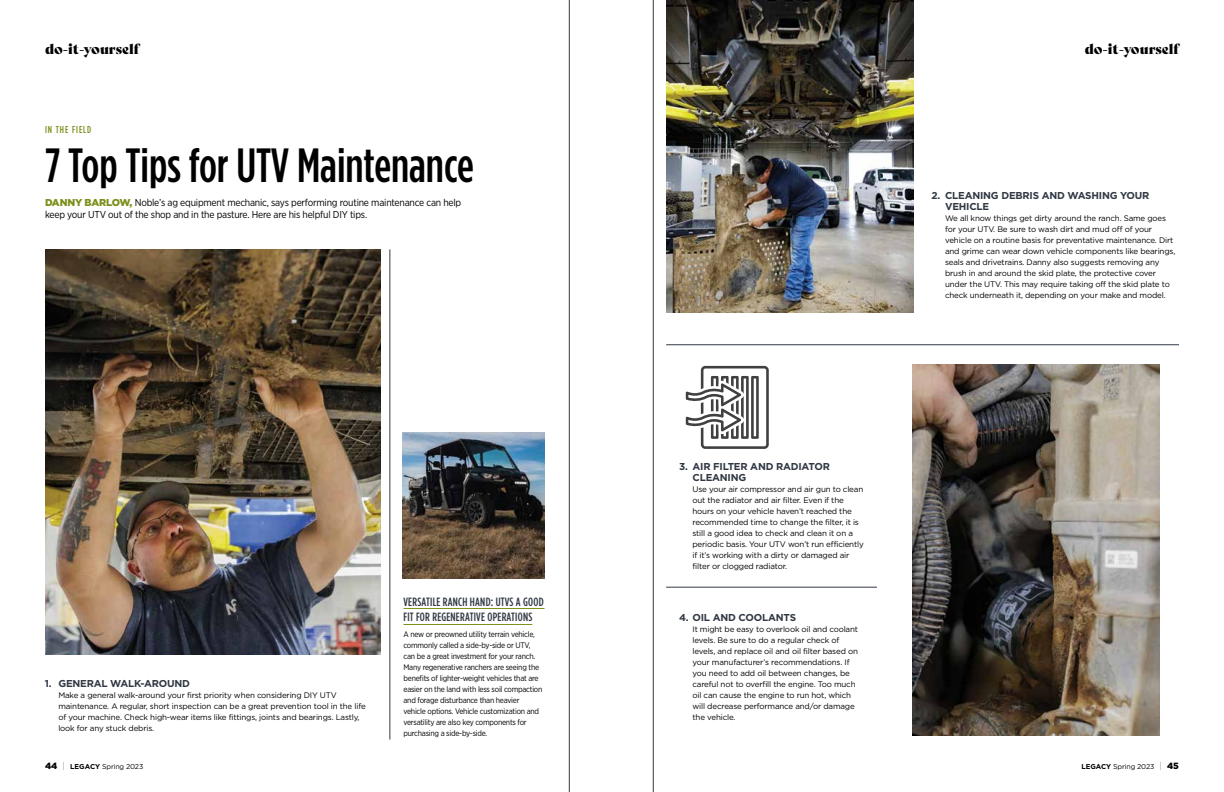
<style>
.page{position:relative;width:1224px;height:792px;background:#fff}
.page>*{position:absolute;margin:0;border:0;box-sizing:border-box;transform-origin:0 0}
.t1{font:500 48px "Gotham Condensed";color:#000}
.t2{font:14px "Bely Display";color:#000}
.t3{font:500 12px/16px "Gotham Condensed";letter-spacing:.02em;color:#303843}
.t4{font:10px/12px "Gotham Narrow";letter-spacing:-.02em;color:#000}
.t5{font:700 10px/11px "Gotham";letter-spacing:-.02em;color:#303843}
.t6{font:500 10px "Gotham Condensed";letter-spacing:.1em;color:#7c901c}
.t7{font:8px/11px "Gotham";letter-spacing:-.02em;color:#000}
.t8{font:8px/11px "Gotham Narrow";letter-spacing:-.03em;color:#000}
.t9{font:7px "Gotham";letter-spacing:-.02em;color:#000}
.s1{font-family:"Gotham";font-weight:900;color:#7c901c}
.s2{font-weight:900;font-size:9px}
.s3{font-weight:100;font-size:9px}
.s4{font-weight:700}
</style>
<div class="page">
<hr style="left:569px;top:0;width:1px;height:792px;background:#303843">
<hr style="left:653px;top:0;width:1px;height:792px;background:#303843">
<hr style="left:666px;top:345px;width:513px;height:1px;background:#303843">
<hr style="left:666px;top:587px;width:211px;height:1px;background:#303843">
<hr style="left:390px;top:249px;width:1px;height:491px;background:#303843">
<hr style="left:404px;top:608px;width:140px;height:1px;background:#7c901c">
<hr style="left:404px;top:624px;width:128px;height:1px;background:#7c901c">
<img style="left:45px;top:249px;width:336px;height:405px">
<img style="left:666px;top:0;width:248px;height:313px">
<svg style="left:686px;top:366px;width:83px;height:83px"></svg>
<img style="left:912px;top:364px;width:248px;height:372px">
<img style="left:402px;top:433px;width:142px;height:145px">
<h2 class="t2" style="left:45px;top:38px;width:96px">do-it-yourself</h2>
<h2 class="t2" style="left:1085px;top:38px;width:96px">do-it-yourself</h2>
<p class="t6" style="left:45px;top:123px;width:48px">IN THE FIELD</p>
<h1 class="t1" style="left:45px;top:138px;width:431px">7 Top Tips for UTV Maintenance</h1>
<p class="t4" style="left:45px;top:196px;width:418px"><span class="s1">DANNY BARLOW,</span> Noble’s ag equipment mechanic, says performing routine maintenance can help keep your UTV out of the shop and in the pasture. Here are his helpful DIY tips.</p>
<p class="t5" style="left:945px;top:190px;width:206px;text-indent:-14px">2. CLEANING DEBRIS AND WASHING YOUR<br>VEHICLE</p>
<p class="t7" style="left:945px;top:212px;width:232px">We all know things get dirty around the ranch. Same goes for your UTV. Be sure to wash dirt and mud off of your vehicle on a routine basis for preventative maintenance. Dirt and grime can wear down vehicle components like bearings, seals and drivetrains. Danny also suggests removing any brush in and around the skid plate, the protective cover under the UTV. This may require taking off the skid plate to check underneath it, depending on your make and model.</p>
<p class="t5" style="left:45px;top:678px;width:147px">1. GENERAL WALK-AROUND</p>
<p class="t7" style="left:58px;top:690px;width:309px">Make a general walk-around your first priority when considering DIY UTV maintenance. A regular, short inspection can be a great prevention tool in the life of your machine. Check high-wear items like fittings, joints and bearings. Lastly, look for any stuck debris.</p>
<h3 class="t3" style="left:404px;top:593px;width:142px">VERSATILE RANCH HAND: UTVS A GOOD<br>FIT FOR REGENERATIVE OPERATIONS</h3>
<p class="t8" style="left:404px;top:628px;width:140px">A new or preowned utility terrain vehicle, commonly called a side-by-side or UTV, can be a great investment for your ranch.<br>Many regenerative ranchers are seeing the benefits of lighter-weight vehicles that are easier on the land with less soil compaction and forage disturbance than heavier vehicle options. Vehicle customization and versatility are also key components for purchasing a side-by-side.</p>
<p class="t5" style="left:692px;top:461px;width:139px;text-indent:-14px">3. AIR FILTER AND RADIATOR<br>CLEANING</p>
<p class="t7" style="left:692px;top:484px;width:173px">Use your air compressor and air gun to clean out the radiator and air filter. Even if the hours on your vehicle haven’t reached the recommended time to change the filter, it is still a good idea to check and clean it on a periodic basis. Your UTV won’t run efficiently if it’s working with a dirty or damaged air filter or clogged radiator.</p>
<p class="t5" style="left:679px;top:612px;width:119px">4. OIL AND COOLANTS</p>
<p class="t7" style="left:692px;top:624px;width:167px">It might be easy to overlook oil and coolant levels. Be sure to do a regular check of levels, and replace oil and oil filter based on your manufacturer’s recommendations. If you need to add oil between changes, be careful not to overfill the engine. Too much oil can cause the engine to run hot, which will decrease performance and/or damage the vehicle.</p>
<p class="t9" style="left:45px;top:762px;width:100px"><span class="s2">44</span> <span class="s3">|</span> <span class="s4">LEGACY</span> Spring 2023</p>
<p class="t9" style="left:1081px;top:762px;width:99px"><span class="s4">LEGACY</span> Spring 2023 <span class="s3">|</span> <span class="s2">45</span></p>
</div>
